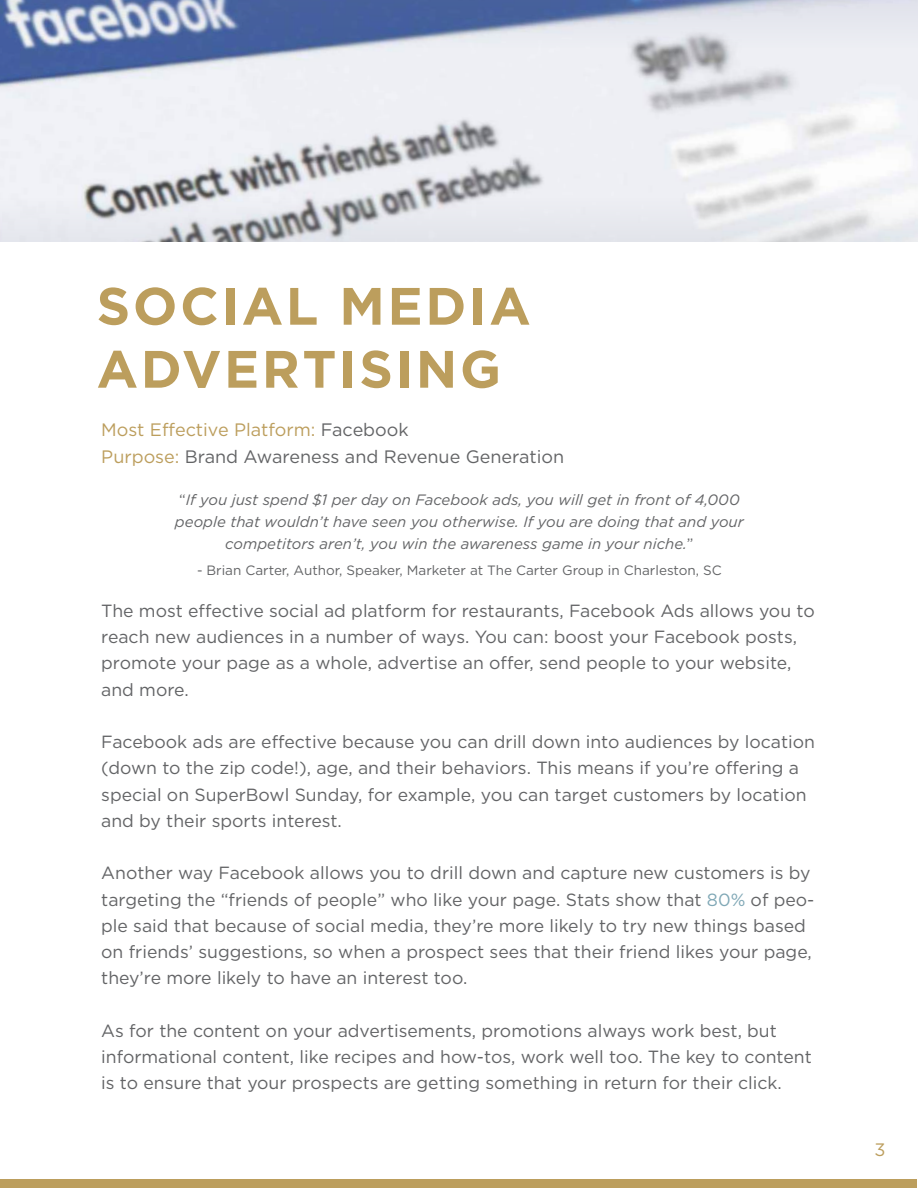
<style>
.page{position:relative;width:918px;height:1188px;background:#fff}
.page>*{position:absolute;margin:0;border:0;box-sizing:border-box;transform-origin:0 0}
.t1{font:700 52.5px/63px "Gotham HTF";letter-spacing:.05em;color:#bc9e5d}
.t2{font:18px/27px "Gotham HTF";color:#636466}
.t3{font:18px "Gotham HTF";color:#bc9e5d}
.t4{font:17.7px/26.2px "Gotham HTF";color:#636466}
.t5{font:italic 15px/21.9px "Gotham HTF";color:#636466;text-align:center}
.t6{font:13.5px "Gotham HTF";color:#636466}
.s1{color:#bc9e5d}
.s2{font-style:normal}
.s3{color:#80a8b6}
</style>
<div class="page">
<div style="left:1px;top:1179px;width:916px;height:9px;background:#bc9e5d"></div>
<img style="left:0;top:49px;width:918px;height:148px">
<svg style="left:0;top:197px;width:918px;height:45px;background:#dbdce1"></svg>
<svg style="left:0;top:0;width:918px;height:49px;background:#99a7c6"></svg>
<h1 class="t1" style="left:97px;top:273px;width:436px">SOCIAL MEDIA<br>ADVERTISING</h1>
<p class="t2" style="left:101px;top:415px;width:464px"><span class="s1">Most Effective Platform:</span> Facebook<br><span class="s1">Purpose:</span> Brand Awareness and Revenue Generation</p>
<p class="t5" style="left:175px;top:489px;width:570px"><span class="s2">“</span>If you just spend $1 per day on Facebook ads, you will get in front of 4,000 people that wouldn’t have seen you otherwise. If you are doing that and your competitors aren’t, you win the awareness game in your niche.<span class="s2">”</span></p>
<p class="t6" style="left:197px;top:562px;width:526px">- Brian Carter, Author, Speaker, Marketer at The Carter Group in Charleston, SC</p>
<p class="t4" style="left:101px;top:597px;width:715px">The most effective social ad platform for restaurants, Facebook Ads allows you to reach new audiences in a number of ways. You can: boost your Facebook posts, promote your page as a whole, advertise an offer, send people to your website, and more.</p>
<p class="t4" style="left:101px;top:729px;width:715px">Facebook ads are effective because you can drill down into audiences by location (down to the zip code!), age, and their behaviors. This means if you’re offering a special on SuperBowl Sunday, for example, you can target customers by location and by their sports interest.</p>
<p class="t4" style="left:101px;top:860px;width:715px">Another way Facebook allows you to drill down and capture new customers is by targeting the “friends of people” who like your page. Stats show that <span class="s3">80%</span> of peo&shy;ple said that because of social media, they’re more likely to try new things based on friends’ suggestions, so when a prospect sees that their friend likes your page, they’re more likely to have an interest too.</p>
<p class="t4" style="left:101px;top:1017px;width:712px">As for the content on your advertisements, promotions always work best, but informational content, like recipes and how-tos, work well too. The key to content is to ensure that your prospects are getting something in return for their click.</p>
<p class="t3" style="left:875px;top:1139px;width:13px">3</p>
</div>
